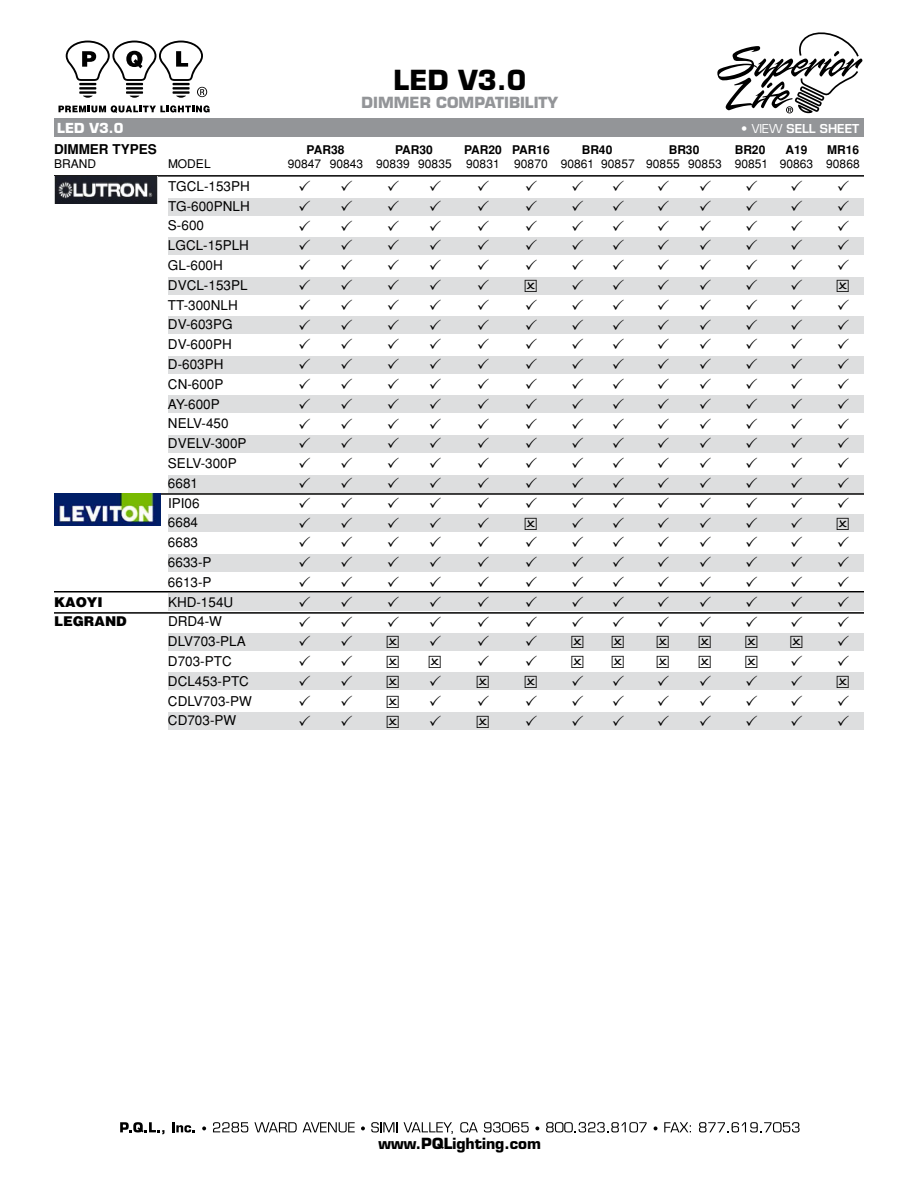
<style>
.page{position:relative;width:918px;height:1188px;background:#fff}
.page>*{position:absolute;margin:0;border:0;box-sizing:border-box;transform-origin:0 0}
.t1{font:700 27px "Eurostile";color:#000}
.t2{font:700 15px "Eurostile";color:#939598}
.t3{font:700 15px "Eurostile";color:#000}
.t4{font:13.5px "Helvetica";color:#000}
.t5{font:900 13.5px "Helvetica";color:#000}
.t6{font:700 13.5px "Helvetica";color:#000}
.t7{font:700 13.5px "Eurostile";color:#fff}
.t8{font:12px "Helvetica";color:#000}
.t9{font:700 12px "Helvetica";color:#000}
.t10{font:600 12px "Eurostile";color:#fff}
.s1{font-weight:400}
</style>
<div class="page">
<svg style="left:59px;top:105px;width:151px;height:8px"></svg>
<svg style="left:66px;top:41px;width:141px;height:57px"></svg>
<svg style="left:859px;top:59px;width:3px;height:6px"></svg>
<svg style="left:717px;top:32px;width:142px;height:82px"></svg>
<div style="left:54px;top:119px;width:810px;height:18px;background:#939598"></div>
<svg style="left:120px;top:1122px;width:45px;height:12px"></svg>
<svg style="left:172px;top:1122px;width:23px;height:10px"></svg>
<svg style="left:202px;top:1126px;width:4px;height:4px"></svg>
<svg style="left:213px;top:1122px;width:35px;height:10px"></svg>
<svg style="left:254px;top:1122px;width:43px;height:10px"></svg>
<svg style="left:303px;top:1122px;width:52px;height:10px"></svg>
<svg style="left:361px;top:1126px;width:4px;height:4px"></svg>
<svg style="left:371px;top:1122px;width:27px;height:10px"></svg>
<svg style="left:404px;top:1122px;width:49px;height:12px"></svg>
<svg style="left:460px;top:1122px;width:18px;height:10px"></svg>
<svg style="left:484px;top:1122px;width:45px;height:11px"></svg>
<svg style="left:535px;top:1126px;width:4px;height:4px"></svg>
<svg style="left:546px;top:1122px;width:101px;height:11px"></svg>
<svg style="left:654px;top:1126px;width:4px;height:4px"></svg>
<svg style="left:664px;top:1122px;width:27px;height:10px"></svg>
<svg style="left:699px;top:1122px;width:91px;height:10px"></svg>
<svg style="left:792px;top:1122px;width:8px;height:11px"></svg>
<hr style="left:54px;top:175px;width:810px;height:2px;background:#000">
<div style="left:169px;top:198px;width:695px;height:17px;background:#dddedf"></div>
<div style="left:169px;top:237px;width:695px;height:18px;background:#dddedf"></div>
<div style="left:169px;top:277px;width:695px;height:17px;background:#dddedf"></div>
<div style="left:169px;top:317px;width:695px;height:17px;background:#dddedf"></div>
<div style="left:169px;top:356px;width:695px;height:18px;background:#dddedf"></div>
<div style="left:169px;top:396px;width:695px;height:17px;background:#dddedf"></div>
<div style="left:169px;top:435px;width:695px;height:18px;background:#dddedf"></div>
<div style="left:169px;top:475px;width:695px;height:17px;background:#dddedf"></div>
<hr style="left:54px;top:493px;width:810px;height:2px;background:#000">
<img style="left:54px;top:493px;width:107px;height:33px">
<img style="left:54px;top:177px;width:104px;height:27px">
<hr style="left:54px;top:591px;width:810px;height:1px;background:#000">
<hr style="left:54px;top:612px;width:810px;height:2px;background:#000">
<div style="left:169px;top:514px;width:695px;height:18px;background:#dddedf"></div>
<div style="left:169px;top:554px;width:695px;height:17px;background:#dddedf"></div>
<div style="left:169px;top:594px;width:695px;height:17px;background:#dddedf"></div>
<div style="left:169px;top:633px;width:695px;height:17px;background:#dddedf"></div>
<div style="left:169px;top:673px;width:695px;height:17px;background:#dddedf"></div>
<div style="left:169px;top:712px;width:695px;height:18px;background:#dddedf"></div>
<p class="t7" style="left:57px;top:120px;width:68px">LED V3.0</p>
<p class="t1" style="left:394px;top:63px;width:134px">LED V3.0</p>
<p class="t2" style="left:362px;top:93px;width:198px">DIMMER COMPATIBILITY</p>
<p class="t10" style="left:741px;top:121px;width:119px">• <span class="s1">VIEW</span> SELL SHEET</p>
<p class="t6" style="left:54px;top:142px;width:104px">DIMMER TYPES</p>
<p class="t9" style="left:307px;top:143px;width:39px">PAR38</p>
<p class="t9" style="left:395px;top:143px;width:39px">PAR30</p>
<p class="t9" style="left:464px;top:143px;width:87px">PAR20 PAR16</p>
<p class="t9" style="left:582px;top:143px;width:32px">BR40</p>
<p class="t9" style="left:669px;top:143px;width:32px">BR30</p>
<p class="t9" style="left:735px;top:143px;width:32px">BR20</p>
<p class="t9" style="left:786px;top:143px;width:24px">A19</p>
<p class="t9" style="left:827px;top:143px;width:34px">MR16</p>
<p class="t8" style="left:54px;top:157px;width:43px">BRAND</p>
<p class="t8" style="left:168px;top:157px;width:44px">MODEL</p>
<p class="t8" style="left:288px;top:157px;width:573px">90847 90843 90839 90835 90831 90870 90861 90857 90855 90853 90851 90863 90868</p>
<p class="t4" style="left:168px;top:178px;width:83px">TGCL-153PH</p>
<p class="t4" style="left:168px;top:198px;width:83px">TG-600PNLH</p>
<p class="t4" style="left:168px;top:218px;width:38px">S-600</p>
<p class="t4" style="left:168px;top:237px;width:83px">LGCL-15PLH</p>
<p class="t4" style="left:168px;top:257px;width:56px">GL-600H</p>
<p class="t4" style="left:168px;top:277px;width:81px">DVCL-153PL</p>
<p class="t4" style="left:168px;top:297px;width:71px">TT-300NLH</p>
<p class="t4" style="left:168px;top:317px;width:66px">DV-603PG</p>
<p class="t4" style="left:168px;top:336px;width:65px">DV-600PH</p>
<p class="t4" style="left:168px;top:356px;width:57px">D-603PH</p>
<p class="t4" style="left:168px;top:376px;width:57px">CN-600P</p>
<p class="t4" style="left:168px;top:396px;width:53px">AY-600P</p>
<p class="t4" style="left:168px;top:416px;width:62px">NELV-450</p>
<p class="t4" style="left:168px;top:435px;width:80px">DVELV-300P</p>
<p class="t4" style="left:168px;top:455px;width:70px">SELV-300P</p>
<p class="t4" style="left:168px;top:475px;width:32px">6681</p>
<p class="t4" style="left:168px;top:495px;width:33px">IPI06</p>
<p class="t4" style="left:168px;top:515px;width:32px">6684</p>
<p class="t4" style="left:168px;top:534px;width:32px">6683</p>
<p class="t4" style="left:168px;top:554px;width:45px">6633-P</p>
<p class="t4" style="left:168px;top:574px;width:45px">6613-P</p>
<p class="t5" style="left:54px;top:593px;width:50px">KAOYI</p>
<p class="t4" style="left:168px;top:594px;width:67px">KHD-154U</p>
<p class="t5" style="left:54px;top:613px;width:74px">LEGRAND</p>
<p class="t4" style="left:168px;top:614px;width:55px">DRD4-W</p>
<p class="t4" style="left:168px;top:633px;width:79px">DLV703-PLA</p>
<p class="t4" style="left:168px;top:653px;width:65px">D703-PTC</p>
<p class="t4" style="left:168px;top:673px;width:83px">DCL453-PTC</p>
<p class="t4" style="left:168px;top:693px;width:85px">CDLV703-PW</p>
<p class="t4" style="left:168px;top:713px;width:70px">CD703-PW</p>
<p class="t3" style="left:379px;top:1134px;width:164px">www.PQLighting.com</p>
</div>
